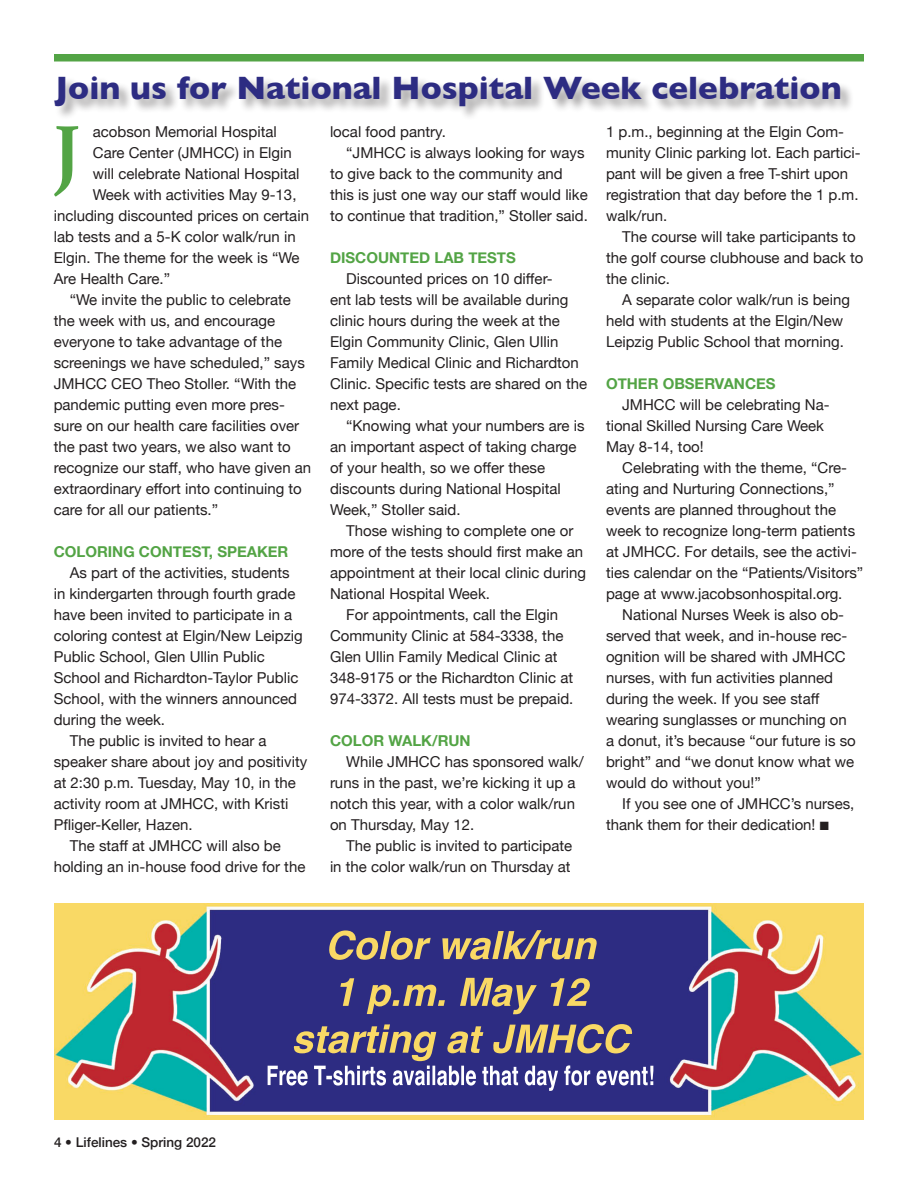
<style>
.page{position:relative;width:918px;height:1188px;background:#fff}
.page>*{position:absolute;margin:0;border:0;box-sizing:border-box;transform-origin:0 0}
.Paragraph_Style_2{font:700 80.55px "Athelas";color:#53a445}
.t1{font:700 33px "Gill Sans";color:#2d2c82}
.t2{font:15px/21px "Helvetica Neue";color:#231f20}
.t3{font:700 15px "Helvetica Neue";color:#53a445}
.t4{font:500 13.5px "Helvetica Neue";color:#231f20}
</style>
<div class="page">
<div style="left:54px;top:76px;width:800px;height:45px;background:#231f20;opacity:.4"></div>
<div style="left:54px;top:54px;width:810px;height:8px;background:#53a445;border:2px solid #53a445"></div>
<img style="left:54px;top:903px;width:810px;height:216px">
<p class="t1" style="left:55px;top:62px;width:788px">Join us for National Hospital Week celebration</p>
<p class="t2" style="left:606px;top:122px;width:256px">1 p.m., beginning at the Elgin Com&shy;munity Clinic parking lot. Each partici&shy;pant will be given a free T-shirt upon registration that day before the 1 p.m. walk/run.</p>
<p class="t2" style="left:606px;top:227px;width:259px;text-indent:16px">The course will take participants to the golf course clubhouse and back to the clinic.</p>
<p class="t2" style="left:606px;top:290px;width:245px;text-indent:16px">A separate color walk/run is being held with students at the Elgin/New<br>Leipzig Public School that morning.</p>
<p class="t3" style="left:606px;top:372px;width:171px">OTHER OBSERVANCES</p>
<p class="t2" style="left:606px;top:395px;width:225px;text-indent:16px">JMHCC will be celebrating Na&shy;tional Skilled Nursing Care Week<br>May 8-14, too!</p>
<p class="t2" style="left:606px;top:458px;width:259px;text-indent:16px">Celebrating with the theme, “Cre&shy;ating and Nurturing Connections,” events are planned throughout the week to recognize long-term patients at JMHCC. For details, see the activi&shy;ties calendar on the “Patients/Visitors” page at www.jacobsonhospital.org.</p>
<p class="t2" style="left:606px;top:605px;width:251px;text-indent:16px">National Nurses Week is also ob&shy;served that week, and in-house rec&shy;ognition will be shared with JMHCC nurses, with fun activities planned during the week. If you see staff wearing sunglasses or munching on a donut, it’s because “our future is so bright” and “we donut know what we would do without you!”</p>
<p class="t2" style="left:606px;top:793px;width:250px;line-height:21.8px;text-indent:16px">If you see one of JMHCC’s nurses, thank them for their dedication! ■</p>
<p class="Paragraph_Style_2" style="left:53px;top:87px;width:30px">J</p>
<p class="t2" style="left:330px;top:122px;width:117px">local food pantry.</p>
<p class="t2" style="left:93px;top:122px;width:185px">acobson Memorial Hospital</p>
<p class="t2" style="left:93px;top:143px;width:200px">Care Center (JMHCC) in Elgin</p>
<p class="t2" style="left:93px;top:164px;width:208px">will celebrate National Hospital</p>
<p class="t2" style="left:93px;top:185px;width:205px">Week with activities May 9-13,</p>
<p class="t2" style="left:54px;top:206px;width:257px">including discounted prices on certain</p>
<p class="t2" style="left:54px;top:227px;width:243px">lab tests and a 5-K color walk/run in</p>
<p class="t2" style="left:54px;top:248px;width:247px">Elgin. The theme for the week is “We</p>
<p class="t2" style="left:54px;top:269px;width:118px">Are Health Care.”</p>
<p class="t2" style="left:54px;top:290px;width:259px;text-indent:16px">“We invite the public to celebrate the week with us, and encourage everyone to take advantage of the screenings we have scheduled,” says JMHCC CEO Theo Stoller. “With the pandemic putting even more pres&shy;sure on our health care facilities over the past two years, we also want to recognize our staff, who have given an extraordinary effort into continuing to care for all our patients.”</p>
<p class="t3" style="left:54px;top:540px;width:236px">COLORING CONTEST, SPEAKER</p>
<p class="t2" style="left:54px;top:563px;width:251px;text-indent:16px">As part of the activities, students in kindergarten through fourth grade have been invited to participate in a coloring contest at Elgin/New Leipzig Public School, Glen Ullin Public School and Richardton-Taylor Public School, with the winners announced during the week.</p>
<p class="t2" style="left:54px;top:731px;width:255px;text-indent:16px">The public is invited to hear a speaker share about joy and positivity at 2:30 p.m. Tuesday, May 10, in the activity room at JMHCC, with Kristi<br>Pfliger-Keller, Hazen.</p>
<p class="t2" style="left:54px;top:836px;width:253px;text-align:center">The staff at JMHCC will also be holding an in-house food drive for the</p>
<p class="t2" style="left:330px;top:143px;width:260px;text-indent:16px">“JMHCC is always looking for ways to give back to the community and this is just one way our staff would like to continue that tradition,” Stoller said.</p>
<p class="t3" style="left:330px;top:246px;width:187px">DISCOUNTED LAB TESTS</p>
<p class="t2" style="left:330px;top:269px;width:259px;text-indent:16px">Discounted prices on 10 differ-<br>ent lab tests will be available during clinic hours during the week at the<br>Elgin Community Clinic, Glen Ullin<br>Family Medical Clinic and Richardton<br>Clinic. Specific tests are shared on the next page.</p>
<p class="t2" style="left:330px;top:416px;width:256px;text-indent:16px">“Knowing what your numbers are is an important aspect of taking charge of your health, so we offer these discounts during National Hospital<br>Week,” Stoller said.</p>
<p class="t2" style="left:330px;top:521px;width:258px;text-indent:16px">Those wishing to complete one or more of the tests should first make an appointment at their local clinic during National Hospital Week.</p>
<p class="t2" style="left:330px;top:605px;width:245px;text-indent:16px">For appointments, call the Elgin Community Clinic at 584-3338, the Glen Ullin Family Medical Clinic at 348-9175 or the Richardton Clinic at 974-3372. All tests must be prepaid.</p>
<p class="t3" style="left:330px;top:729px;width:142px">COLOR WALK/RUN</p>
<p class="t2" style="left:330px;top:752px;width:255px;text-indent:16px">While JMHCC has sponsored walk/ runs in the past, we’re kicking it up a notch this year, with a color walk/run on Thursday, May 12.</p>
<p class="t2" style="left:330px;top:836px;width:244px;text-align:right">The public is invited to participate<br>in the color walk/run on Thursday at</p>
<p class="t4" style="left:54px;top:1132px;width:164px">4 • Lifelines • Spring 2022</p>
</div>
